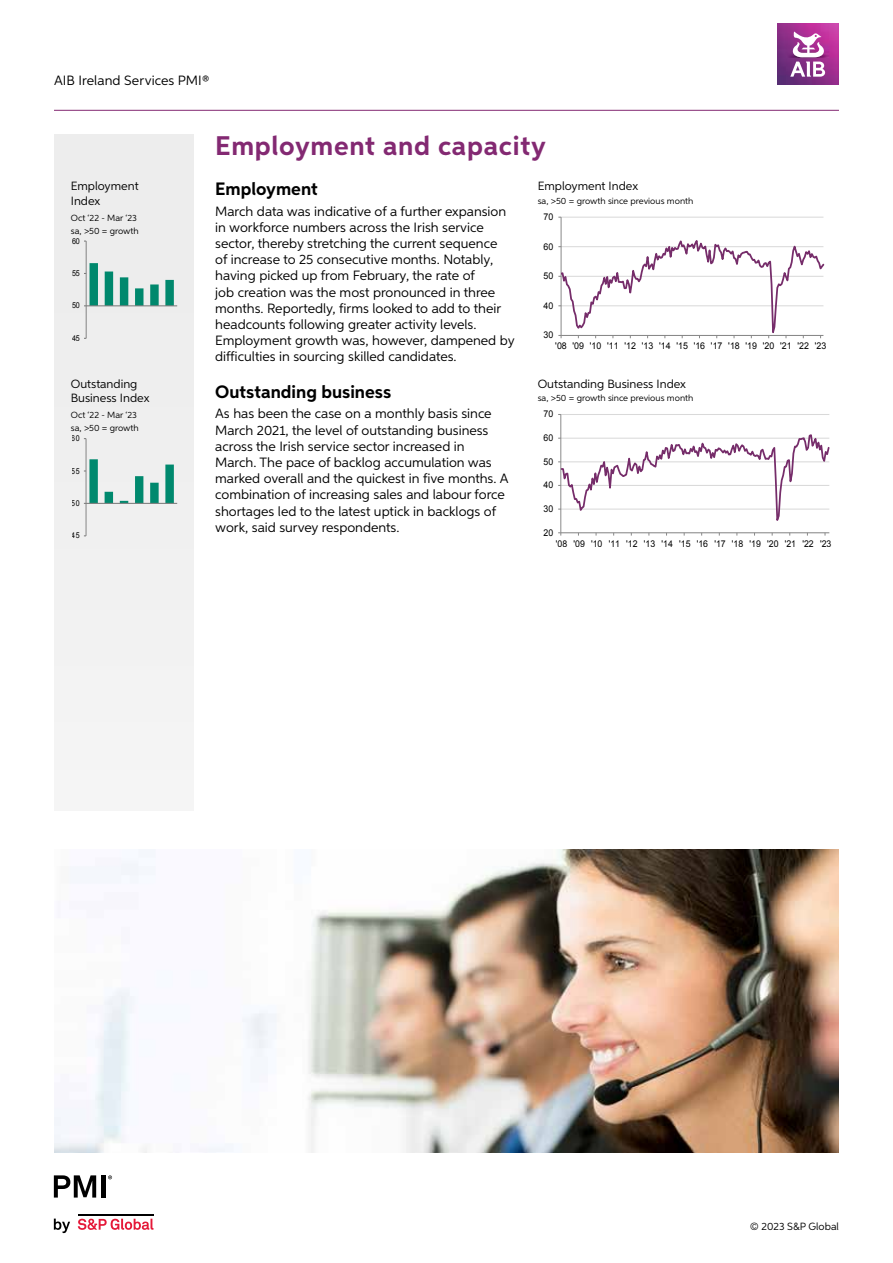
<style>
.page{position:relative;width:893px;height:1263px;background:#fff}
.page>*{position:absolute;margin:0;border:0;box-sizing:border-box;transform-origin:0 0}
.t1{font:700 27px "Aspira";letter-spacing:.025em;color:#832972}
.t2{font:700 18px "Aspira";color:#000}
.t3{font:13.5px/16.2px "Aspira";color:#000}
.t4{font:12px/14.4px "Aspira";color:#000}
.t5{font:10.5px "Aspira";color:#000}
.t6{font:9.3px "Arial";color:#000;scale:.94 1}
.t7{font:9.3px "Arial";color:#000;scale:.95 1}
.t8{font:9px "Aspira";color:#000}
.t9{font:8.1px "Arial";color:#000;scale:.88 1}
</style>
<div class="page">
<hr style="left:54px;top:110px;width:785px;height:1px;background:#832972">
<img style="left:778px;top:24px;width:61px;height:61px">
<svg style="left:790px;top:32px;width:35px;height:45px"></svg>
<div style="left:54px;top:134px;width:140px;height:677px;background:#ededed"></div>
<hr style="left:561px;top:217px;width:262px;height:1px;background:#d9d9d9">
<hr style="left:561px;top:217px;width:1px;height:118px;background:#868686">
<svg style="left:558px;top:235px;width:266px;height:103px"></svg>
<hr style="left:86px;top:241px;width:1px;height:97px;background:#868686">
<svg style="left:84px;top:263px;width:90px;height:44px"></svg>
<hr style="left:86px;top:306px;width:91px;height:1px;background:#868686">
<hr style="left:561px;top:414px;width:268px;height:1px;background:#d9d9d9">
<hr style="left:560px;top:414px;width:1px;height:119px;background:#868686">
<svg style="left:558px;top:432px;width:272px;height:104px"></svg>
<hr style="left:86px;top:439px;width:1px;height:97px;background:#868686">
<svg style="left:84px;top:459px;width:90px;height:45px"></svg>
<hr style="left:86px;top:503px;width:91px;height:1px;background:#868686">
<img style="left:54px;top:849px;width:785px;height:303px">
<svg style="left:54px;top:1218px;width:16px;height:15px"></svg>
<svg style="left:78px;top:1218px;width:75px;height:12px"></svg>
<hr style="left:78px;top:1213px;width:75px;height:2px;background:#000">
<svg style="left:54px;top:1175px;width:42px;height:22px"></svg>
<div style="left:101px;top:1175px;width:5px;height:22px;background:#000"></div>
<svg style="left:108px;top:1175px;width:4px;height:4px"></svg>
<p class="t3" style="left:54px;top:72px;width:157px">AIB Ireland Services PMI®</p>
<h1 class="t1" style="left:215px;top:130px;width:332px">Employment and capacity</h1>
<p class="t4" style="left:71px;top:179px;width:69px">Employment<br>Index</p>
<p class="t8" style="left:71px;top:212px;width:68px">Oct ‘22 - Mar ‘23</p>
<p class="t8" style="left:71px;top:225px;width:69px">sa, &gt;50 = growth</p>
<p class="t9" style="left:72px;top:235px;width:11px">60</p>
<p class="t9" style="left:72px;top:268px;width:11px">55</p>
<p class="t9" style="left:72px;top:300px;width:11px">50</p>
<p class="t9" style="left:72px;top:333px;width:11px">45</p>
<p class="t4" style="left:71px;top:376px;width:80px">Outstanding<br>Business Index</p>
<p class="t8" style="left:71px;top:410px;width:68px">Oct ‘22 - Mar ‘23</p>
<p class="t8" style="left:71px;top:422px;width:69px">sa, &gt;50 = growth</p>
<p class="t9" style="left:72px;top:433px;width:10px">60</p>
<p class="t9" style="left:72px;top:465px;width:10px">55</p>
<p class="t9" style="left:72px;top:498px;width:10px">50</p>
<p class="t9" style="left:72px;top:530px;width:10px">45</p>
<h2 class="t2" style="left:215px;top:178px;width:104px">Employment</h2>
<p class="t3" style="left:215px;top:203px;width:301px">March data was indicative of a further expansion in workforce numbers across the Irish service sector, thereby stretching the current sequence<br>of increase to 25 consecutive months. Notably, having picked up from February, the rate of<br>job creation was the most pronounced in three months. Reportedly, firms looked to add to their headcounts following greater activity levels.<br>Employment growth was, however, dampened by difficulties in sourcing skilled candidates.</p>
<h2 class="t2" style="left:215px;top:381px;width:177px">Outstanding business</h2>
<p class="t3" style="left:215px;top:405px;width:295px">As has been the case on a monthly basis since March 2021, the level of outstanding business across the Irish service sector increased in March. The pace of backlog accumulation was marked overall and the quickest in five months. A combination of increasing sales and labour force shortages led to the latest uptick in backlogs of work, said survey respondents.</p>
<p class="t4" style="left:538px;top:179px;width:102px">Employment Index</p>
<p class="t8" style="left:538px;top:195px;width:157px">sa, &gt;50 = growth since previous month</p>
<p class="t7" style="left:544px;top:211px;width:12px">70</p>
<p class="t7" style="left:544px;top:240px;width:12px">60</p>
<p class="t7" style="left:544px;top:270px;width:12px">50</p>
<p class="t7" style="left:544px;top:299px;width:12px">40</p>
<p class="t7" style="left:544px;top:329px;width:12px">30</p>
<p class="t7" style="left:555px;top:340px;width:287px">'08 '09 '10 '11 '12 '13 '14 '15 '16 '17 '18 '19 '20 '21 '22 '23</p>
<p class="t4" style="left:538px;top:376px;width:150px">Outstanding Business Index</p>
<p class="t8" style="left:538px;top:393px;width:157px">sa, &gt;50 = growth since previous month</p>
<p class="t6" style="left:543px;top:408px;width:12px">70</p>
<p class="t6" style="left:543px;top:432px;width:12px">60</p>
<p class="t6" style="left:543px;top:455px;width:12px">50</p>
<p class="t6" style="left:543px;top:479px;width:12px">40</p>
<p class="t6" style="left:543px;top:503px;width:12px">30</p>
<p class="t6" style="left:543px;top:526px;width:12px">20</p>
<p class="t6" style="left:556px;top:537px;width:295px">'08 '09 '10 '11 '12 '13 '14 '15 '16 '17 '18 '19 '20 '21 '22 '23</p>
<p class="t5" style="left:750px;top:1220px;width:90px">© 2023 S&amp;P Global</p>
</div>
